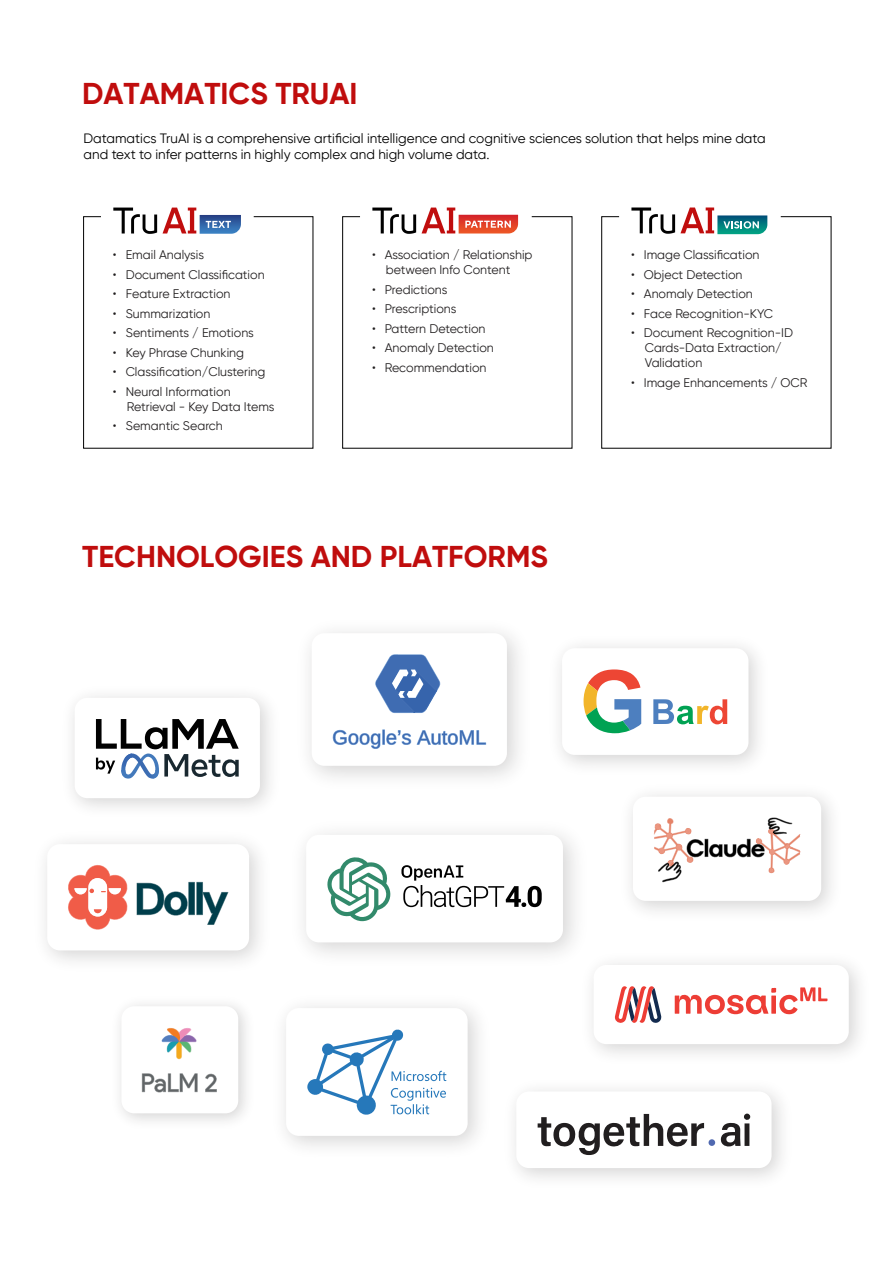
<style>
.page{position:relative;width:893px;height:1263px;background:#fff}
.page>*{position:absolute;margin:0;border:0;box-sizing:border-box;transform-origin:0 0}
.t1{font:700 30px "Gilroy";color:#c00d0d}
.t2{font:13.5px/16.2px "Gilroy";color:#000}
.t3{font:12.45px/15px "Gilroy";color:#211e1f}
</style>
<div class="page">
<div style="left:83px;top:216px;width:230px;height:233px;border:1px solid #000"></div>
<div style="left:101px;top:188px;width:153px;height:56px;background:#fff"></div>
<svg style="left:113px;top:208px;width:44px;height:26px"></svg>
<svg style="left:163px;top:208px;width:78px;height:26px"></svg>
<div style="left:342px;top:216px;width:230px;height:233px;border:1px solid #000"></div>
<div style="left:360px;top:188px;width:172px;height:56px;background:#fff"></div>
<svg style="left:372px;top:208px;width:44px;height:26px"></svg>
<svg style="left:422px;top:208px;width:96px;height:25px"></svg>
<div style="left:601px;top:216px;width:230px;height:233px;border:1px solid #000"></div>
<div style="left:619px;top:188px;width:162px;height:56px;background:#fff"></div>
<svg style="left:631px;top:207px;width:136px;height:27px"></svg>
<svg style="left:327px;top:857px;width:64px;height:64px"></svg>
<svg style="left:401px;top:865px;width:141px;height:42px"></svg>
<svg style="left:96px;top:719px;width:143px;height:59px"></svg>
<div style="left:189px;top:882px;width:6px;height:33px;border:1px solid #7b989e"></div>
<div style="left:189px;top:882px;width:5px;height:33px;background:#003e4b"></div>
<div style="left:197px;top:882px;width:6px;height:33px;background:#003e4b"></div>
<svg style="left:137px;top:883px;width:51px;height:33px"></svg>
<svg style="left:203px;top:892px;width:25px;height:33px"></svg>
<svg style="left:68px;top:865px;width:60px;height:65px"></svg>
<div style="left:705px;top:839px;width:3px;height:18px;border:1px solid #808080"></div>
<hr style="left:705px;top:839px;width:3px;height:17px;background:#000">
<svg style="left:654px;top:818px;width:49px;height:64px"></svg>
<svg style="left:709px;top:818px;width:92px;height:56px"></svg>
<svg style="left:538px;top:1114px;width:166px;height:41px"></svg>
<svg style="left:720px;top:1113px;width:30px;height:34px"></svg>
<div style="left:744px;top:1123px;width:5px;height:23px;background:#211e1f"></div>
<div style="left:708px;top:1139px;width:7px;height:7px;background:#5069b0;border-radius:50%"></div>
<svg style="left:614px;top:986px;width:48px;height:37px"></svg>
<svg style="left:675px;top:987px;width:153px;height:28px"></svg>
<svg style="left:307px;top:1029px;width:139px;height:86px"></svg>
<svg style="left:205px;top:1074px;width:12px;height:18px"></svg>
<svg style="left:142px;top:1073px;width:56px;height:20px"></svg>
<svg style="left:161px;top:1028px;width:36px;height:31px"></svg>
<svg style="left:376px;top:655px;width:64px;height:58px"></svg>
<svg style="left:332px;top:730px;width:79px;height:19px"></svg>
<svg style="left:417px;top:730px;width:69px;height:15px"></svg>
<img style="left:560px;top:646px;width:198px;height:119px">
<div style="left:562px;top:648px;width:186px;height:107px;background:#fff;border-radius:13px"></div>
<svg style="left:584px;top:669px;width:57px;height:64px"></svg>
<svg style="left:653px;top:699px;width:74px;height:25px"></svg>
<h1 class="t1" style="left:82px;top:75px;width:277px">DATAMATICS TRUAI</h1>
<p class="t2" style="left:84px;top:130px;width:684px">Datamatics TruAI is a comprehensive artificial intelligence and cognitive sciences solution that helps mine data and text to infer patterns in highly complex and high volume data.</p>
<p class="t3" style="left:113px;top:247px;width:93px">• Email Analysis</p>
<p class="t3" style="left:113px;top:267px;width:153px">• Document Classification</p>
<p class="t3" style="left:113px;top:286px;width:119px">• Feature Extraction</p>
<p class="t3" style="left:113px;top:306px;width:99px">• Summarization</p>
<p class="t3" style="left:113px;top:325px;width:143px">• Sentiments / Emotions</p>
<p class="t3" style="left:113px;top:345px;width:133px">• Key Phrase Chunking</p>
<p class="t3" style="left:113px;top:364px;width:154px">• Classification/Clustering</p>
<p class="t3" style="left:127px;top:384px;width:149px;text-indent:-14px">• Neural Information<br>Retrieval - Key Data Items</p>
<p class="t3" style="left:113px;top:418px;width:111px">• Semantic Search</p>
<p class="t3" style="left:386px;top:247px;width:148px;text-indent:-14px">• Association / Relationship between Info Content</p>
<p class="t3" style="left:372px;top:282px;width:77px">• Predictions</p>
<p class="t3" style="left:372px;top:301px;width:86px">• Prescriptions</p>
<p class="t3" style="left:372px;top:321px;width:115px">• Pattern Detection</p>
<p class="t3" style="left:372px;top:340px;width:123px">• Anomaly Detection</p>
<p class="t3" style="left:372px;top:360px;width:116px">• Recommendation</p>
<h1 class="t1" style="left:82px;top:538px;width:467px">TECHNOLOGIES AND PLATFORMS</h1>
<p class="t3" style="left:631px;top:247px;width:130px">• Image Classification</p>
<p class="t3" style="left:631px;top:267px;width:113px">• Object Detection</p>
<p class="t3" style="left:631px;top:286px;width:123px">• Anomaly Detection</p>
<p class="t3" style="left:631px;top:306px;width:144px">• Face Recognition-KYC</p>
<p class="t3" style="left:645px;top:325px;width:150px;text-indent:-14px">• Document Recognition-ID<br>Cards-Data Extraction/<br>Validation</p>
<p class="t3" style="left:631px;top:375px;width:178px">• Image Enhancements / OCR</p>
</div>
